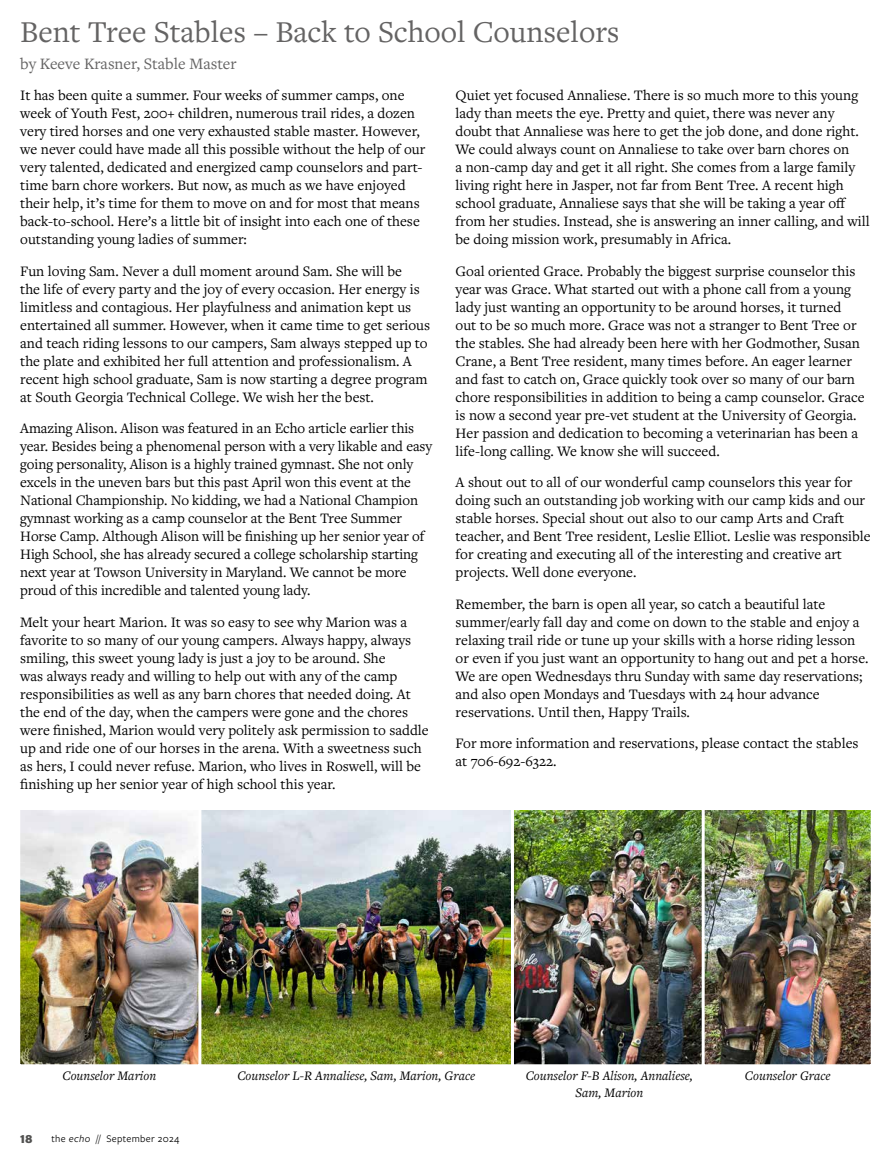
<style>
.page{position:relative;width:891px;height:1161px;background:#fff}
.page>*{position:absolute;margin:0;border:0;box-sizing:border-box;transform-origin:0 0}
.t1{font:31.5px "Freight Text Pro";color:#646363}
.t2{font:16.5px "Freight Text Pro";color:#646363}
.t3{font:15px/18px "Freight Text Pro";color:#000}
.t4{font:italic 13.5px/16.5px "Freight Text Pro";color:#000;text-align:center}
.t5{font:900 12px "Acumin Pro";color:#525251}
.t6{font:10.5px "Freight Sans Pro";letter-spacing:.03em;color:#000}
.s1{font-style:italic}
</style>
<div class="page">
<img style="left:203px;top:810px;width:306px;height:255px">
<img style="left:20px;top:810px;width:183px;height:255px">
<img style="left:509px;top:810px;width:191px;height:255px">
<img style="left:700px;top:810px;width:171px;height:255px">
<h1 class="t1" style="left:20px;top:11px;width:601px">Bent Tree Stables – Back to School Counselors</h1>
<p class="t2" style="left:20px;top:52px;width:218px">by Keeve Krasner, Stable Master</p>
<p class="t3" style="left:20px;top:86px;width:407px">It has been quite a summer. Four weeks of summer camps, one week of Youth Fest, 200+ children, numerous trail rides, a dozen very tired horses and one very exhausted stable master. However, we never could have made all this possible without the help of our very talented, dedicated and energized camp counselors and part&shy;time barn chore workers. But now, as much as we have enjoyed their help, it’s time for them to move on and for most that means back-to-school. Here’s a little bit of insight into each one of these outstanding young ladies of summer:</p>
<p class="t3" style="left:20px;top:261px;width:412px">Fun loving Sam. Never a dull moment around Sam. She will be<br>the life of every party and the joy of every occasion. Her energy is limitless and contagious. Her playfulness and animation kept us entertained all summer. However, when it came time to get serious and teach riding lessons to our campers, Sam always stepped up to the plate and exhibited her full attention and professionalism. A recent high school graduate, Sam is now starting a degree program at South Georgia Technical College. We wish her the best.</p>
<p class="t3" style="left:20px;top:419px;width:413px">Amazing Alison. Alison was featured in an Echo article earlier this year. Besides being a phenomenal person with a very likable and easy going personality, Alison is a highly trained gymnast. She not only excels in the uneven bars but this past April won this event at the National Championship. No kidding, we had a National Champion gymnast working as a camp counselor at the Bent Tree Summer Horse Camp. Although Alison will be finishing up her senior year of High School, she has already secured a college scholarship starting next year at Towson University in Maryland. We cannot be more proud of this incredible and talented young lady.</p>
<p class="t3" style="left:20px;top:612px;width:410px">Melt your heart Marion. It was so easy to see why Marion was a favorite to so many of our young campers. Always happy, always smiling, this sweet young lady is just a joy to be around. She<br>was always ready and willing to help out with any of the camp responsibilities as well as any barn chores that needed doing. At the end of the day, when the campers were gone and the chores were finished, Marion would very politely ask permission to saddle up and ride one of our horses in the arena. With a sweetness such as hers, I could never refuse. Marion, who lives in Roswell, will be finishing up her senior year of high school this year.</p>
<p class="t3" style="left:456px;top:86px;width:416px">Quiet yet focused Annaliese. There is so much more to this young lady than meets the eye. Pretty and quiet, there was never any doubt that Annaliese was here to get the job done, and done right.<br>We could always count on Annaliese to take over barn chores on<br>a non-camp day and get it all right. She comes from a large family living right here in Jasper, not far from Bent Tree. A recent high school graduate, Annaliese says that she will be taking a year off from her studies. Instead, she is answering an inner calling, and will be doing mission work, presumably in Africa.</p>
<p class="t3" style="left:456px;top:261px;width:410px">Goal oriented Grace. Probably the biggest surprise counselor this year was Grace. What started out with a phone call from a young lady just wanting an opportunity to be around horses, it turned out to be so much more. Grace was not a stranger to Bent Tree or the stables. She had already been here with her Godmother, Susan Crane, a Bent Tree resident, many times before. An eager learner and fast to catch on, Grace quickly took over so many of our barn chore responsibilities in addition to being a camp counselor. Grace is now a second year pre-vet student at the University of Georgia.<br>Her passion and dedication to becoming a veterinarian has been a life-long calling. We know she will succeed.</p>
<p class="t3" style="left:456px;top:473px;width:417px">A shout out to all of our wonderful camp counselors this year for doing such an outstanding job working with our camp kids and our stable horses. Special shout out also to our camp Arts and Craft teacher, and Bent Tree resident, Leslie Elliot. Leslie was responsible for creating and executing all of the interesting and creative art projects. Well done everyone.</p>
<p class="t3" style="left:456px;top:594px;width:415px">Remember, the barn is open all year, so catch a beautiful late summer/early fall day and come on down to the stable and enjoy a relaxing trail ride or tune up your skills with a horse riding lesson or even if you just want an opportunity to hang out and pet a horse.<br>We are open Wednesdays thru Sunday with same day reservations; and also open Mondays and Tuesdays with 24 hour advance reservations. Until then, Happy Trails.</p>
<p class="t3" style="left:456px;top:734px;width:404px">For more information and reservations, please contact the stables at 706-692-6322.</p>
<p class="t4" style="left:62px;top:1067px;width:95px">Counselor Marion</p>
<p class="t4" style="left:237px;top:1067px;width:239px">Counselor L-R Annaliese, Sam, Marion, Grace</p>
<p class="t4" style="left:526px;top:1067px;width:169px">Counselor F-B Alison, Annaliese,<br>Sam, Marion</p>
<p class="t4" style="left:745px;top:1067px;width:87px">Counselor Grace</p>
<p class="t5" style="left:20px;top:1130px;width:14px">18</p>
<p class="t6" style="left:52px;top:1132px;width:129px">the <span class="s1">echo</span> // September 2024</p>
</div>
